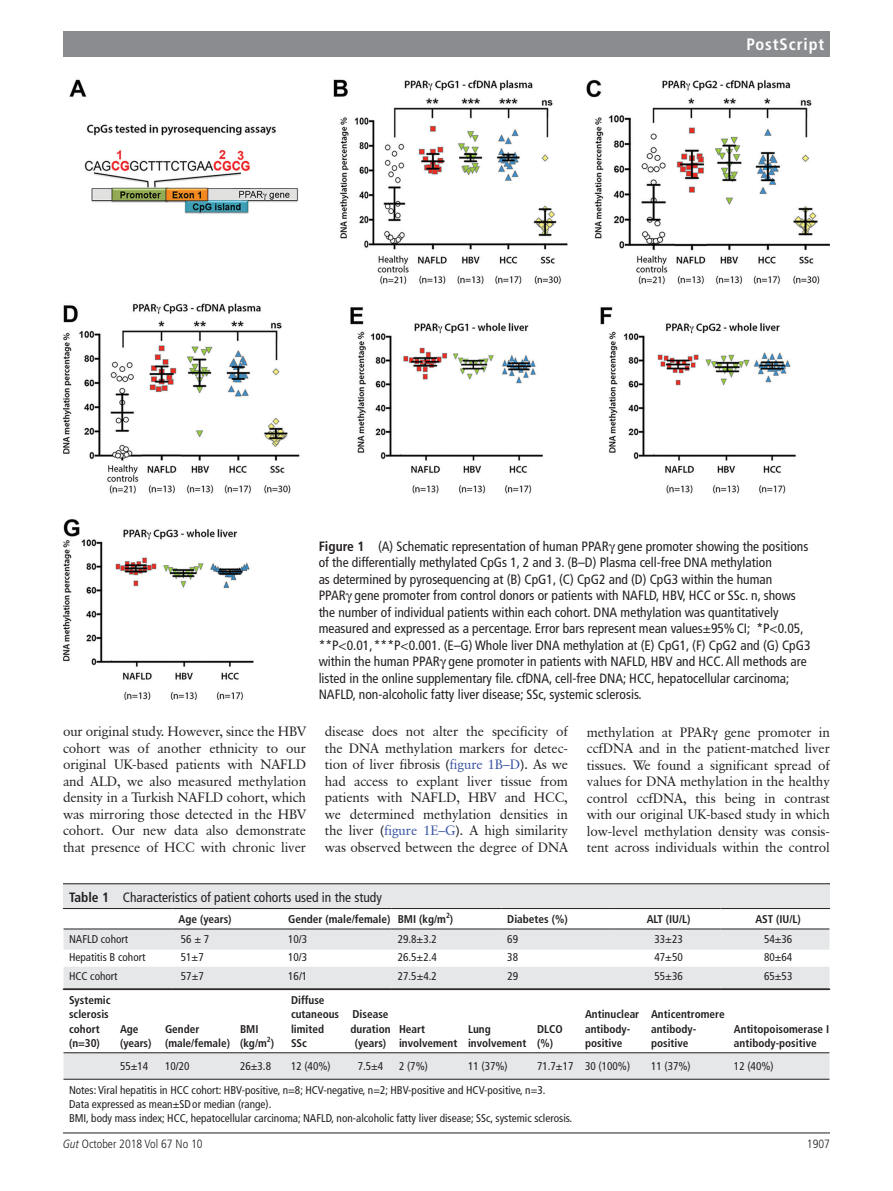
<style>
.page{position:relative;width:893px;height:1191px;background:#fff}
.page>*{position:absolute;margin:0;border:0;box-sizing:border-box;transform-origin:0 0}
.t1{font:700 condensed 16.5px "Frutiger LT Pro";letter-spacing:.055em;color:#fff}
.t2{font:13.5px/16.5px "Classical Garamond BT";letter-spacing:-.01em;color:#231f20;text-align:justify}
.t3{font:condensed 13.5px/16.5px "Frutiger LT Pro";color:#231f20}
.t4{font:300 condensed 12px "Frutiger LT Pro";color:#231f20}
.t5{font:condensed 11.25px/14.2px "Frutiger LT Pro";color:#231f20}
.t6{font:700 condensed 11.25px/14.2px "Frutiger LT Pro";color:#231f20}
.t7{font:700 condensed 7.5px "Frutiger LT Pro";color:#231f20}
.s1{font-weight:700}
.s2{color:#3853a3}
.s3{font-style:italic}
</style>
<div class="page">
<hr style="left:63px;top:1132px;width:767px;height:1px;background:#231f20">
<div style="left:63px;top:31px;width:767px;height:25px;background:#8a8c8f"></div>
<img style="left:63px;top:79px;width:767px;height:620px">
<div style="left:63px;top:883px;width:767px;height:239px;background:#e6e7e9"></div>
<hr style="left:63px;top:883px;width:767px;height:1px;background:#231f20">
<div style="left:64px;top:909px;width:766px;height:19px;background:#fff"></div>
<svg style="left:64px;top:929px;width:766px;height:59px"></svg>
<hr style="left:63px;top:908px;width:110px;height:1px;background:#231f20">
<hr style="left:63px;top:928px;width:110px;height:1px;background:#231f20">
<hr style="left:173px;top:908px;width:109px;height:1px;background:#231f20">
<hr style="left:173px;top:928px;width:109px;height:1px;background:#231f20">
<hr style="left:282px;top:908px;width:110px;height:1px;background:#231f20">
<hr style="left:282px;top:928px;width:110px;height:1px;background:#231f20">
<hr style="left:392px;top:908px;width:109px;height:1px;background:#231f20">
<hr style="left:392px;top:928px;width:109px;height:1px;background:#231f20">
<hr style="left:501px;top:908px;width:110px;height:1px;background:#231f20">
<hr style="left:501px;top:928px;width:110px;height:1px;background:#231f20">
<hr style="left:611px;top:908px;width:109px;height:1px;background:#231f20">
<hr style="left:611px;top:928px;width:109px;height:1px;background:#231f20">
<hr style="left:720px;top:908px;width:110px;height:1px;background:#231f20">
<hr style="left:720px;top:928px;width:110px;height:1px;background:#231f20">
<hr style="left:63px;top:988px;width:110px;height:1px;background:#231f20">
<hr style="left:173px;top:988px;width:109px;height:1px;background:#231f20">
<hr style="left:282px;top:988px;width:110px;height:1px;background:#231f20">
<hr style="left:392px;top:988px;width:109px;height:1px;background:#231f20">
<hr style="left:501px;top:988px;width:110px;height:1px;background:#231f20">
<hr style="left:611px;top:988px;width:109px;height:1px;background:#231f20">
<hr style="left:720px;top:988px;width:110px;height:1px;background:#231f20">
<svg style="left:63px;top:909px;width:1px;height:79px"></svg>
<div style="left:64px;top:990px;width:766px;height:132px;background:#fff"></div>
<hr style="left:63px;top:989px;width:51px;height:1px;background:#231f20">
<hr style="left:114px;top:989px;width:45px;height:1px;background:#231f20">
<hr style="left:159px;top:989px;width:75px;height:1px;background:#231f20">
<hr style="left:234px;top:989px;width:51px;height:1px;background:#231f20">
<hr style="left:285px;top:989px;width:57px;height:1px;background:#231f20">
<hr style="left:342px;top:989px;width:51px;height:1px;background:#231f20">
<hr style="left:393px;top:989px;width:69px;height:1px;background:#231f20">
<hr style="left:462px;top:989px;width:69px;height:1px;background:#231f20">
<hr style="left:531px;top:989px;width:48px;height:1px;background:#231f20">
<hr style="left:579px;top:989px;width:66px;height:1px;background:#231f20">
<hr style="left:645px;top:989px;width:83px;height:1px;background:#231f20">
<hr style="left:728px;top:989px;width:102px;height:1px;background:#231f20">
<hr style="left:63px;top:990px;width:1px;height:62px;background:#fff">
<hr style="left:63px;top:1079px;width:1px;height:43px;background:#fff">
<svg style="left:63px;top:1052px;width:767px;height:27px"></svg>
<hr style="left:69px;top:1093px;width:761px;height:1px;background:#fff">
<hr style="left:69px;top:1107px;width:761px;height:1px;background:#fff">
<hr style="left:69px;top:1121px;width:761px;height:2px;background:#fff">
<svg style="left:609px;top:543px;width:6px;height:10px"></svg>
<svg style="left:346px;top:593px;width:6px;height:10px"></svg>
<svg style="left:440px;top:659px;width:6px;height:10px"></svg>
<p class="t1" style="left:747px;top:34px;width:79px">PostScript</p>
<p class="t3" style="left:319px;top:538px;width:493px"><span class="s1">Figure 1</span> (A) Schematic representation of human PPAR gene promoter showing the positions of the differentially methylated CpGs 1, 2 and 3. (B–D) Plasma cell-free DNA methylation<br>as determined by pyrosequencing at (B) CpG1, (C) CpG2 and (D) CpG3 within the human<br>PPAR gene promoter from control donors or patients with NAFLD, HBV, HCC or SSc. n, shows the number of individual patients within each cohort. DNA methylation was quantitatively measured and expressed as a percentage. Error bars represent mean values±95%CI; *P&lt;0.05, **P&lt;0.01,***P&lt;0.001. (E–G) Whole liver DNA methylation at (E) CpG1, (F) CpG2 and (G) CpG3 within the human PPAR gene promoter in patients with NAFLD, HBV and HCC. All methods are listed in the online supplementary file. cfDNA, cell-free DNA; HCC, hepatocellular carcinoma; NAFLD, non-alcoholic fatty liver disease; SSc, systemic sclerosis.</p>
<p class="t2" style="left:63px;top:723px;width:245px">our original study. However, since the HBV cohort was of another ethnicity to our original UK-based patients with NAFLD and ALD, we also measured methylation density in a Turkish NAFLD cohort, which was mirroring those detected in the HBV cohort. Our new data also demonstrate that presence of HCC with chronic liver</p>
<p class="t2" style="left:325px;top:723px;width:245px">disease does not alter the specificity of the DNA methylation markers for detec&shy;tion of liver fibrosis (<span class="s2">figure 1B–D</span>). As we had access to explant liver tissue from patients with NAFLD, HBV and HCC, we determined methylation densities in the liver (<span class="s2">figure 1E–G</span>). A high similarity was observed between the degree of DNA</p>
<p class="t2" style="left:587px;top:723px;width:245px">methylation at PPAR gene promoter in ccfDNA and in the patient-matched liver tissues. We found a significant spread of values for DNA methylation in the healthy control ccfDNA, this being in contrast with our original UK-based study in which low-level methylation density was consis&shy;tent across individuals within the control</p>
<p class="t3" style="left:69px;top:889px;width:314px"><span class="s1">Table 1</span> Characteristics of patient cohorts used in the study</p>
<p class="t6" style="left:179px;top:912px;width:55px">Age (years)</p>
<p class="t6" style="left:288px;top:912px;width:167px">Gender (male/female) BMI (kg/m )</p>
<p class="t7" style="left:446px;top:911px;width:5px">2</p>
<p class="t6" style="left:507px;top:912px;width:62px">Diabetes (%)</p>
<p class="t6" style="left:647px;top:912px;width:45px">ALT (IU/L)</p>
<p class="t6" style="left:755px;top:912px;width:47px">AST (IU/L)</p>
<p class="t5" style="left:69px;top:932px;width:61px">NAFLD cohort</p>
<p class="t5" style="left:181px;top:932px;width:30px">56 ± 7</p>
<p class="t5" style="left:288px;top:932px;width:21px">10/3</p>
<p class="t5" style="left:398px;top:932px;width:41px">29.8±3.2</p>
<p class="t5" style="left:507px;top:932px;width:12px">69</p>
<p class="t5" style="left:654px;top:932px;width:30px">33±23</p>
<p class="t5" style="left:764px;top:932px;width:30px">54±36</p>
<p class="t5" style="left:69px;top:950px;width:78px">Hepatitis B cohort</p>
<p class="t5" style="left:181px;top:950px;width:24px">51±7</p>
<p class="t5" style="left:288px;top:950px;width:21px">10/3</p>
<p class="t5" style="left:398px;top:950px;width:41px">26.5±2.4</p>
<p class="t5" style="left:507px;top:950px;width:12px">38</p>
<p class="t5" style="left:654px;top:950px;width:30px">47±50</p>
<p class="t5" style="left:764px;top:950px;width:30px">80±64</p>
<p class="t5" style="left:69px;top:969px;width:50px">HCC cohort</p>
<p class="t5" style="left:181px;top:969px;width:24px">57±7</p>
<p class="t5" style="left:288px;top:969px;width:21px">16/1</p>
<p class="t5" style="left:398px;top:969px;width:41px">27.5±4.2</p>
<p class="t5" style="left:507px;top:969px;width:12px">29</p>
<p class="t5" style="left:654px;top:969px;width:30px">55±36</p>
<p class="t5" style="left:764px;top:969px;width:30px">65±53</p>
<p class="t6" style="left:69px;top:993px;width:43px">Systemic sclerosis cohort (n=30)</p>
<p class="t6" style="left:291px;top:993px;width:50px">Diffuse cutaneous limited<br>SSc</p>
<p class="t6" style="left:585px;top:1007px;width:56px">Antinuclear antibody&shy;positive</p>
<p class="t6" style="left:651px;top:1007px;width:75px">Anticentromere antibody&shy;positive</p>
<p class="t6" style="left:350px;top:1007px;width:42px;text-align:center">Disease duration (years)</p>
<p class="t6" style="left:120px;top:1021px;width:33px">Age (years)</p>
<p class="t6" style="left:165px;top:1021px;width:67px">Gender (male/female)</p>
<p class="t6" style="left:240px;top:1021px;width:36px">BMI (kg/m )</p>
<p class="t6" style="left:734px;top:1021px;width:97px">Antitopoisomerase I antibody-positive</p>
<p class="t6" style="left:399px;top:1021px;width:60px">Heart involvement</p>
<p class="t6" style="left:468px;top:1021px;width:60px">Lung involvement</p>
<p class="t6" style="left:537px;top:1021px;width:27px">DLCO (%)</p>
<p class="t7" style="left:267px;top:1034px;width:5px">2</p>
<p class="t5" style="left:120px;top:1059px;width:30px">55±14</p>
<p class="t5" style="left:165px;top:1059px;width:26px">10/20</p>
<p class="t5" style="left:240px;top:1059px;width:33px">26±3.8</p>
<p class="t5" style="left:291px;top:1059px;width:41px">12 (40%)</p>
<p class="t5" style="left:358px;top:1059px;width:27px">7.5±4</p>
<p class="t5" style="left:399px;top:1059px;width:30px">2 (7%)</p>
<p class="t5" style="left:468px;top:1059px;width:41px">11 (37%)</p>
<p class="t5" style="left:537px;top:1059px;width:95px">71.7±17 30 (100%)</p>
<p class="t5" style="left:651px;top:1059px;width:41px">11 (37%)</p>
<p class="t5" style="left:734px;top:1059px;width:41px">12 (40%)</p>
<p class="t5" style="left:69px;top:1082px;width:505px">Notes: Viral hepatitis in HCC cohort: HBV-positive, n=8; HCV-negative, n=2; HBV-positive and HCV-positive, n=3.<br>Data expressed as mean±SDor median (range).<br>BMI, body mass index; HCC, hepatocellular carcinoma; NAFLD, non-alcoholic fatty liver disease; SSc, systemic sclerosis.</p>
<p class="t4" style="left:63px;top:1136px;width:141px"><span class="s3">Gut</span> October 2018 Vol 67 No 10</p>
<p class="t4" style="left:807px;top:1136px;width:25px">1907</p>
</div>
